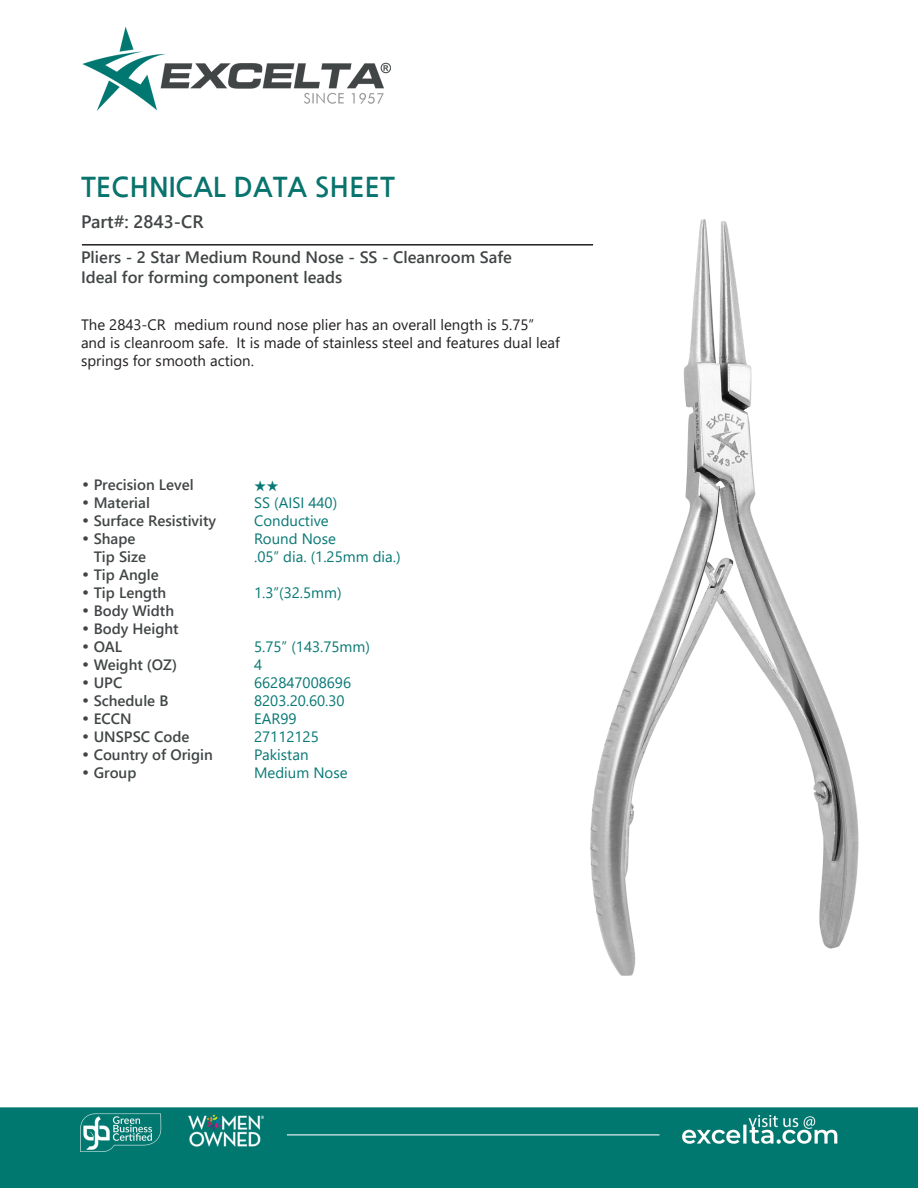
<style>
.page{position:relative;width:918px;height:1188px;background:#fff}
.page>*{position:absolute;margin:0;border:0;box-sizing:border-box;transform-origin:0 0}
.t1{font:700 27px "Nanum Gothic";color:#08746d}
.t2{font:700 18px "Yu Gothic UI";color:#414546}
.t3{font:700 16.5px "Yu Gothic UI";color:#414546}
.CT_s_CTM{font:700 15px "Yu Gothic UI";color:#414546}
.t4{font:15px/18px "Yu Gothic UI";color:#231f20}
.CT_s_CTM-2{font:15px "Yu Gothic UI";color:#077874}
.s1{font-family:"Century Gothic";font-weight:400}
</style>
<div class="page">
<img style="left:0;top:27px;width:918px;height:1161px">
<img style="left:590px;top:220px;width:269px;height:756px">
<hr style="left:82px;top:244px;width:511px;height:2px;background:#231f20">
<svg style="left:255px;top:481px;width:23px;height:11px"></svg>
<p class="t1" style="left:81px;top:173px;width:315px">TECHNICAL DATA SHEET</p>
<p class="t2" style="left:81px;top:212px;width:124px">Part#: 2843-CR</p>
<p class="t3" style="left:81px;top:247px;width:432px">Pliers - 2 Star Medium Round Nose - SS - Cleanroom Safe</p>
<p class="t3" style="left:81px;top:267px;width:263px">Ideal for forming component leads</p>
<p class="t4" style="left:81px;top:313px;width:480px">The 2843-CR medium round nose plier has an overall length is 5.75” and is cleanroom safe. It is made of stainless steel and features dual leaf springs for smooth action.</p>
<p class="CT_s_CTM" style="left:81px;top:476px;width:114px"><span class="s1">•</span> Precision Level</p>
<p class="CT_s_CTM" style="left:81px;top:494px;width:70px"><span class="s1">•</span> Material</p>
<p class="CT_s_CTM-2" style="left:254px;top:489px;width:85px">SS (AISI 440)</p>
<p class="CT_s_CTM" style="left:81px;top:512px;width:137px"><span class="s1">•</span> Surface Resistivity</p>
<p class="CT_s_CTM-2" style="left:254px;top:507px;width:76px">Conductive</p>
<p class="CT_s_CTM" style="left:81px;top:530px;width:56px"><span class="s1">•</span> Shape</p>
<p class="CT_s_CTM-2" style="left:254px;top:525px;width:83px">Round Nose</p>
<p class="CT_s_CTM" style="left:94px;top:548px;width:54px">Tip Size</p>
<p class="CT_s_CTM-2" style="left:254px;top:543px;width:148px">.05” dia. (1.25mm dia.)</p>
<p class="CT_s_CTM" style="left:81px;top:566px;width:79px"><span class="s1">•</span> Tip Angle</p>
<p class="CT_s_CTM" style="left:81px;top:584px;width:87px"><span class="s1">•</span> Tip Length</p>
<p class="CT_s_CTM-2" style="left:254px;top:579px;width:89px">1.3”(32.5mm)</p>
<p class="CT_s_CTM" style="left:81px;top:602px;width:95px"><span class="s1">•</span> Body Width</p>
<p class="CT_s_CTM" style="left:81px;top:620px;width:99px"><span class="s1">•</span> Body Height</p>
<p class="CT_s_CTM" style="left:81px;top:638px;width:43px"><span class="s1">•</span> OAL</p>
<p class="CT_s_CTM-2" style="left:254px;top:633px;width:117px">5.75” (143.75mm)</p>
<p class="CT_s_CTM" style="left:81px;top:656px;width:98px"><span class="s1">•</span> Weight (OZ)</p>
<p class="CT_s_CTM-2" style="left:254px;top:651px;width:10px">4</p>
<p class="CT_s_CTM" style="left:81px;top:674px;width:43px"><span class="s1">•</span> UPC</p>
<p class="CT_s_CTM-2" style="left:254px;top:669px;width:99px">662847008696</p>
<p class="CT_s_CTM" style="left:81px;top:692px;width:89px"><span class="s1">•</span> Schedule B</p>
<p class="CT_s_CTM-2" style="left:254px;top:687px;width:92px">8203.20.60.30</p>
<p class="CT_s_CTM" style="left:81px;top:710px;width:52px"><span class="s1">•</span> ECCN</p>
<p class="CT_s_CTM-2" style="left:254px;top:705px;width:44px">EAR99</p>
<p class="CT_s_CTM" style="left:81px;top:728px;width:110px"><span class="s1">•</span> UNSPSC Code</p>
<p class="CT_s_CTM-2" style="left:254px;top:723px;width:66px">27112125</p>
<p class="CT_s_CTM" style="left:81px;top:746px;width:133px"><span class="s1">•</span> Country of Origin</p>
<p class="CT_s_CTM-2" style="left:254px;top:741px;width:56px">Pakistan</p>
<p class="CT_s_CTM" style="left:81px;top:764px;width:57px"><span class="s1">•</span> Group</p>
<p class="CT_s_CTM-2" style="left:254px;top:759px;width:95px">Medium Nose</p>
</div>
